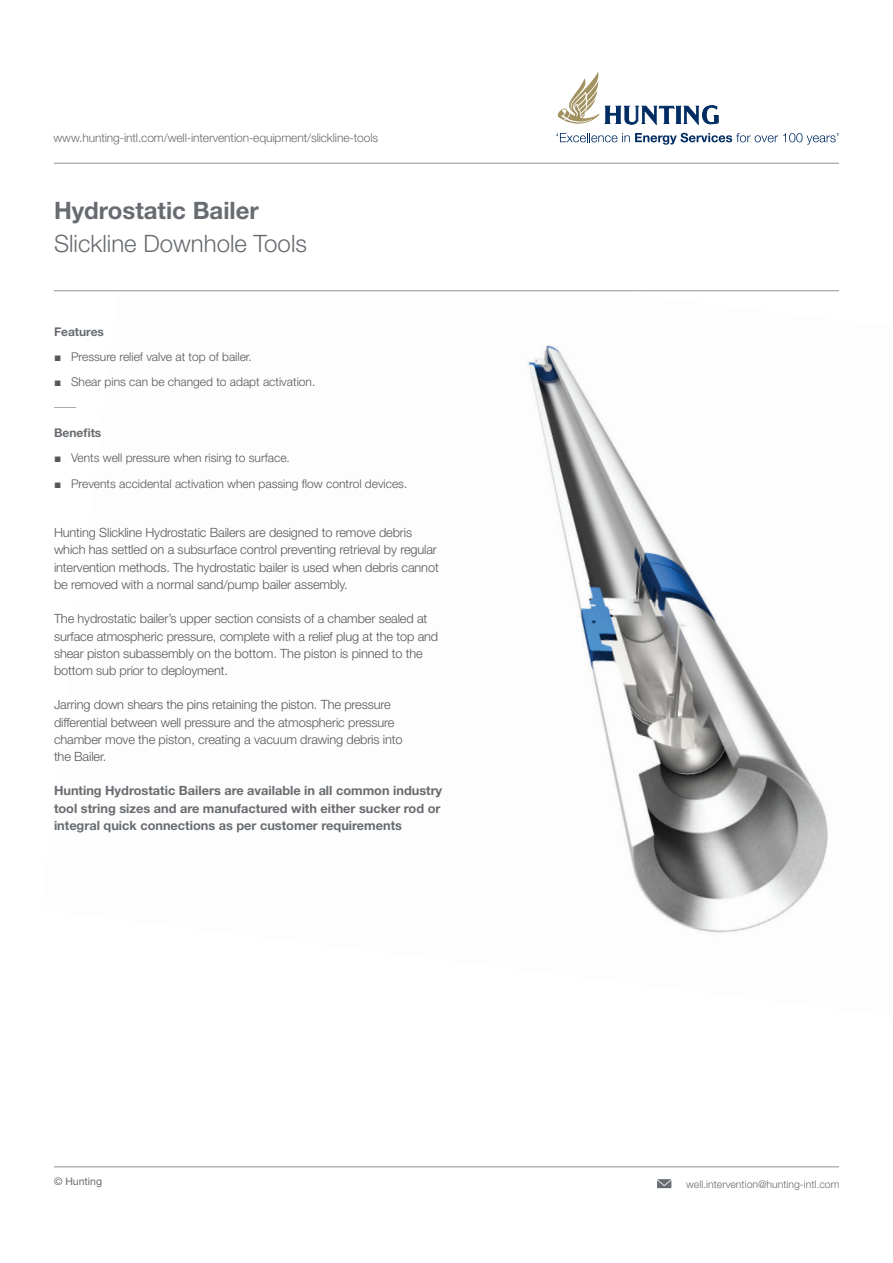
<style>
.page{position:relative;width:893px;height:1263px;background:#fff}
.page>*{position:absolute;margin:0;border:0;box-sizing:border-box;transform-origin:0 0}
.t1{font:300 24px "Helvetica Neue LT Std";color:#686c70}
.t2{font:700 24px "Helvetica Neue LT Std";color:#686c70}
.t3{font:300 15px "Helvetica Neue LT Std";color:#8f9397}
.t4{font:300 12.75px/17.2px "Helvetica Neue LT Std";letter-spacing:-.01em;color:#56575a}
.t5{font:700 12.75px/17.2px "Helvetica Neue LT Std";color:#686c70}
.t6{font:300 12px "Helvetica Neue LT Std";color:#56575a}
.t7{font:300 12px "Helvetica Neue LT Std";letter-spacing:-.01em;color:#686c70}
.t8{font:700 12px "Helvetica Neue LT Std";color:#686c70}
.t9{font:300 10.5px "Helvetica Neue LT Std";color:#686c70}
.t10{font:10.5px "Helvetica Neue LT Std";color:#686c70}
.s1{font-family:"Times New Roman";font-weight:400}
</style>
<div class="page">
<img style="left:54px;top:291px;width:785px;height:642px">
<hr style="left:54px;top:163px;width:785px;height:1px;background:#8f9397">
<svg style="left:558px;top:72px;width:41px;height:52px"></svg>
<svg style="left:605px;top:105px;width:113px;height:20px"></svg>
<svg style="left:557px;top:133px;width:281px;height:12px"></svg>
<hr style="left:54px;top:290px;width:785px;height:1px;background:#8f9397">
<hr style="left:54px;top:1166px;width:785px;height:1px;background:#8f9397">
<svg style="left:657px;top:1179px;width:14px;height:9px"></svg>
<p class="t7" style="left:54px;top:131px;width:326px">www.hunting-intl.com/well-intervention-equipment/slickline-tools</p>
<h1 class="t2" style="left:54px;top:196px;width:206px">Hydrostatic Bailer</h1>
<h1 class="t1" style="left:54px;top:229px;width:254px">Slickline Downhole Tools</h1>
<p class="t8" style="left:54px;top:324px;width:52px">Features</p>
<p class="t6" style="left:54px;top:349px;width:199px"><span class="s1">■</span> Pressure relief valve at top of bailer.</p>
<p class="t6" style="left:54px;top:375px;width:263px"><span class="s1">■</span> Shear pins can be changed to adapt activation.</p>
<p class="t3" style="left:54px;top:392px;width:24px">___</p>
<p class="t8" style="left:54px;top:426px;width:49px">Benefits</p>
<p class="t6" style="left:54px;top:451px;width:237px"><span class="s1">■</span> Vents well pressure when rising to surface.</p>
<p class="t6" style="left:54px;top:476px;width:355px"><span class="s1">■</span> Prevents accidental activation when passing flow control devices.</p>
<p class="t4" style="left:54px;top:524px;width:386px">Hunting Slickline Hydrostatic Bailers are designed to remove debris which has settled on a subsurface control preventing retrieval by regular intervention methods. The hydrostatic bailer is used when debris cannot be removed with a normal sand/pump bailer assembly.</p>
<p class="t4" style="left:54px;top:610px;width:386px">The hydrostatic bailer’s upper section consists of a chamber sealed at surface atmospheric pressure, complete with a relief plug at the top and shear piston subassembly on the bottom. The piston is pinned to the bottom sub prior to deployment.</p>
<p class="t4" style="left:54px;top:696px;width:350px">Jarring down shears the pins retaining the piston. The pressure differential between well pressure and the atmospheric pressure chamber move the piston, creating a vacuum drawing debris into the Bailer.</p>
<p class="t5" style="left:54px;top:782px;width:390px">Hunting Hydrostatic Bailers are available in all common industry tool string sizes and are manufactured with either sucker rod or integral quick connections as per customer requirements</p>
<p class="t10" style="left:54px;top:1174px;width:50px">© Hunting</p>
<p class="t9" style="left:686px;top:1177px;width:155px">well.intervention@hunting-intl.com</p>
</div>
